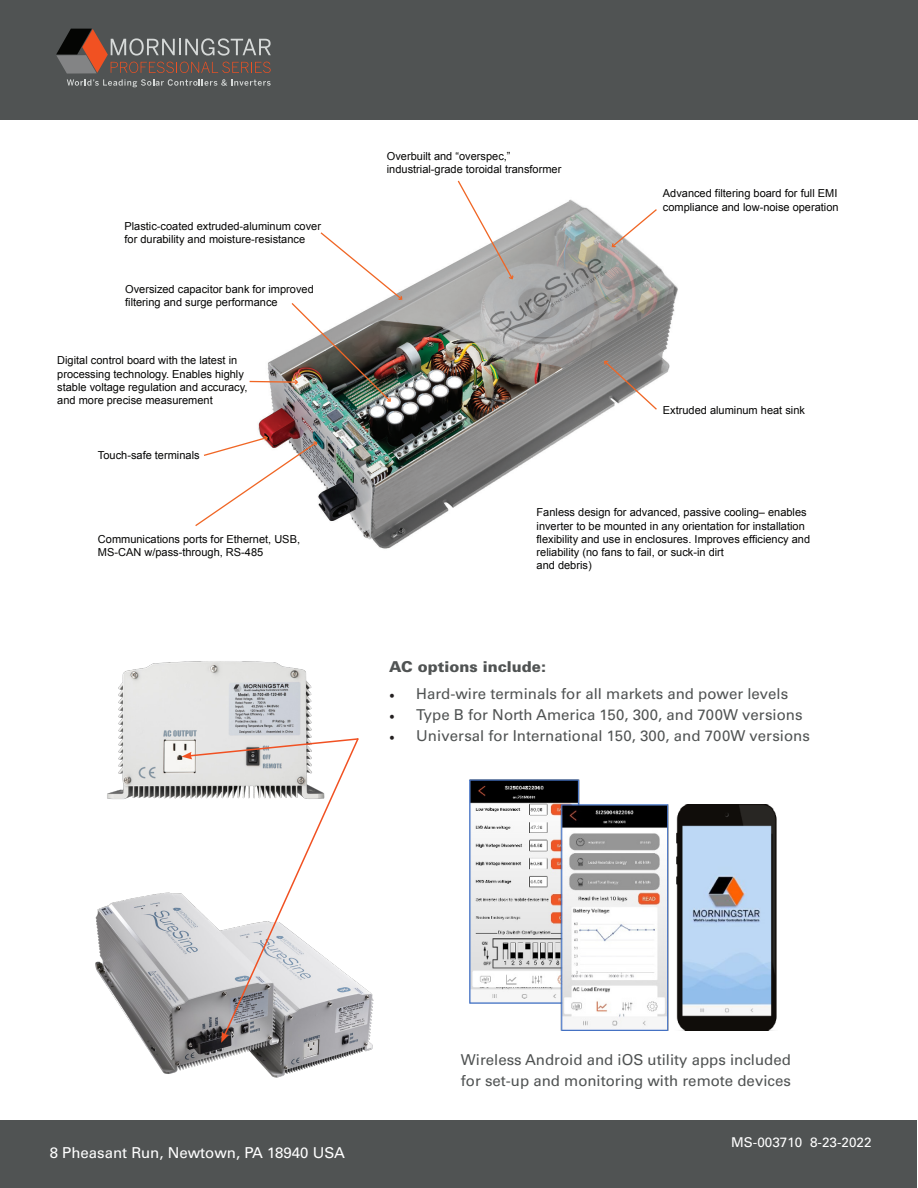
<style>
.page{position:relative;width:918px;height:1188px;background:#fff}
.page>*{position:absolute;margin:0;border:0;box-sizing:border-box;transform-origin:0 0}
.t1{font:15px/21px "Univers LT Std";color:#505353}
.t2{font:15px "Univers LT Std";color:#fff}
.t3{font:900 15px "Univers LT Std";color:#505353}
.t4{font:13.5px "Univers LT Std";color:#fff}
.t5{font:10.95px/13.2px "Arial";color:#050504}
.s1{font-family:"Minion Pro";color:#231f20}
</style>
<div class="page">
<div style="left:0;top:0;width:918px;height:120px;background:#505353"></div>
<div style="left:0;top:1120px;width:917px;height:68px;background:#505353"></div>
<svg style="left:56px;top:29px;width:215px;height:58px"></svg>
<img style="left:258px;top:199px;width:420px;height:350px">
<svg style="left:611px;top:208px;width:47px;height:40px"></svg>
<svg style="left:456px;top:180px;width:58px;height:100px"></svg>
<img style="left:249px;top:231px;width:154px;height:171px">
<svg style="left:195px;top:436px;width:123px;height:91px"></svg>
<svg style="left:603px;top:360px;width:55px;height:51px"></svg>
<img style="left:470px;top:779px;width:109px;height:224px">
<img style="left:561px;top:805px;width:107px;height:225px">
<img style="left:676px;top:805px;width:101px;height:225px">
<img style="left:107px;top:661px;width:205px;height:139px">
<img style="left:95px;top:892px;width:279px;height:186px">
<svg style="left:181px;top:736px;width:179px;height:307px"></svg>
<p class="t5" style="left:124px;top:219px;width:198px">Plastic-coated extruded-aluminum cover for durability and moisture-resistance</p>
<p class="t5" style="left:125px;top:283px;width:190px">Oversized capacitor bank for improved filtering and surge performance</p>
<p class="t5" style="left:57px;top:354px;width:192px">Digital control board with the latest in processing technology. Enables highly stable voltage regulation and accuracy, and more precise measurement</p>
<p class="t5" style="left:98px;top:449px;width:103px">Touch-safe terminals</p>
<p class="t5" style="left:98px;top:532px;width:204px">Communications ports for Ethernet, USB,<br>MS-CAN w/pass-through, RS-485</p>
<p class="t5" style="left:387px;top:149px;width:176px">Overbuilt and “overspec,” industrial-grade toroidal transformer</p>
<p class="t5" style="left:663px;top:187px;width:177px">Advanced filtering board for full EMI compliance and low-noise operation</p>
<p class="t5" style="left:663px;top:404px;width:144px">Extruded aluminum heat sink</p>
<p class="t5" style="left:537px;top:506px;width:275px">Fanless design for advanced, passive cooling– enables inverter to be mounted in any orientation for installation flexibility and use in enclosures. Improves efficiency and reliability (no fans to fail, or suck-in dirt<br>and debris)</p>
<p class="t3" style="left:389px;top:657px;width:158px">AC options include:</p>
<p class="t1" style="left:389px;top:684px;width:401px"><span class="s1">•</span> Hard-wire terminals for all markets and power levels</p>
<p class="t1" style="left:389px;top:705px;width:415px"><span class="s1">•</span> Type B for North America 150, 300, and 700W versions</p>
<p class="t1" style="left:389px;top:726px;width:422px"><span class="s1">•</span> Universal for International 150, 300, and 700W versions</p>
<h1 class="t2" style="left:50px;top:1144px;width:297px">8 Pheasant Run, Newtown, PA 18940 USA</h1>
<p class="t1" style="left:461px;top:1050px;width:332px">Wireless Android and iOS utility apps included for set-up and monitoring with remote devices</p>
<p class="t4" style="left:731px;top:1134px;width:142px">MS-003710 8-23-2022</p>
</div>
